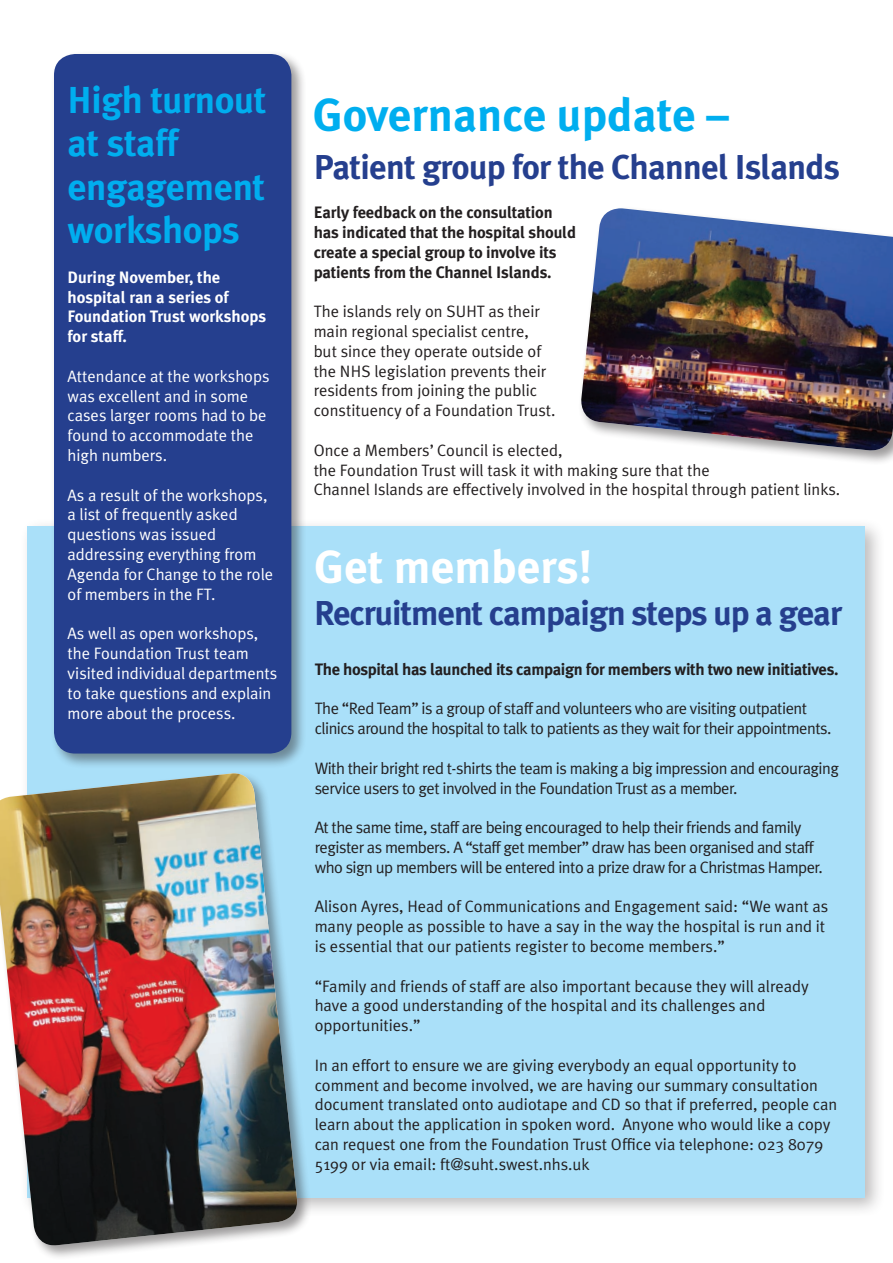
<style>
.page{position:relative;width:893px;height:1263px;background:#fff}
.page>*{position:absolute;margin:0;border:0;box-sizing:border-box;transform-origin:0 0}
.titles{font:700 46.5px "Meta Plus";color:#00aeef}
.titles-2{font:700 46.5px "Meta Plus";color:#fff}
.titles-3{font:700 37.5px/43.5px "Meta Plus";letter-spacing:-.01em;color:#00aeef}
.titles-4{font:700 34.5px "Meta Plus";letter-spacing:-.02em;color:#253f8e}
.body_bold{font:700 34.5px "Meta Plus";letter-spacing:-.03em;color:#253f8e}
.body{font:16.5px/19.8px "Meta Plus Normal";color:#231f20}
.body-2{font:16.5px/19.8px "Meta Plus Normal";letter-spacing:-.03em;color:#231f20}
.body-3{font:16.5px/19.8px "Meta Plus Normal";color:#fff}
.body_bold-2{font:700 16.5px/19.8px "Meta Plus";letter-spacing:-.01em;color:#231f20}
.body_bold-3{font:700 16.5px/19.8px "Meta Plus";color:#fff}
</style>
<div class="page">
<div style="left:19px;top:517px;width:873px;height:708px;background:#231f20;opacity:.3"></div>
<div style="left:28px;top:526px;width:837px;height:671px;background:#aae0f9"></div>
<div style="left:50px;top:50px;width:263px;height:725px;background:#231f20;opacity:.45"></div>
<div style="left:54px;top:54px;width:237px;height:699px;background:#253f8e;border-radius:21px"></div>
<div style="left:578px;top:205px;width:315px;height:272px;background:#231f20;opacity:.45"></div>
<img style="left:579px;top:208px;width:314px;height:245px">
<div style="left:0;top:770px;width:322px;height:493px;background:#231f20;opacity:.45"></div>
<img style="left:0;top:773px;width:299px;height:474px">
<p class="titles-3" style="left:68px;top:78px;width:200px">High turnout at staff engagement workshops</p>
<p class="body_bold-3" style="left:68px;top:267px;width:200px">During November, the hospital ran a series of<br>Foundation Trust workshops for staff.</p>
<p class="body-3" style="left:68px;top:366px;width:204px">Attendance at the workshops was excellent and in some cases larger rooms had to be found to accommodate the high numbers.</p>
<p class="body-3" style="left:68px;top:485px;width:207px">As a result of the workshops, a list of frequently asked questions was issued addressing everything from<br>Agenda for Change to the role of members in the FT.</p>
<p class="body-3" style="left:68px;top:623px;width:211px">As well as open workshops, the Foundation Trust team visited individual departments to take questions and explain more about the process.</p>
<p class="titles" style="left:313px;top:88px;width:417px">Governance update –</p>
<p class="titles-4" style="left:314px;top:147px;width:528px">Patient group for the Channel Islands</p>
<p class="body_bold-2" style="left:314px;top:202px;width:264px">Early feedback on the consultation has indicated that the hospital should create a special group to involve its patients from the Channel Islands.</p>
<p class="body" style="left:314px;top:301px;width:243px">The islands rely on SUHT as their main regional specialist centre, but since they operate outside of the NHS legislation prevents their residents from joining the public constituency of a Foundation Trust.</p>
<p class="body" style="left:314px;top:440px;width:528px">Once a Members’ Council is elected,<br>the Foundation Trust will task it with making sure that the<br>Channel Islands are effectively involved in the hospital through patient links.</p>
<p class="titles-2" style="left:314px;top:540px;width:280px">Get members!</p>
<p class="body_bold" style="left:314px;top:593px;width:529px">Recruitment campaign steps up a gear</p>
<p class="body_bold-2" style="left:315px;top:659px;width:525px">The hospital has launched its campaign for members with two new initiatives.</p>
<p class="body-2" style="left:315px;top:698px;width:518px">The “Red Team” is a group of staff and volunteers who are visiting outpatient clinics around the hospital to talk to patients as they wait for their appointments.</p>
<p class="body-2" style="left:315px;top:758px;width:526px">With their bright red t-shirts the team is making a big impression and encouraging service users to get involved in the Foundation Trust as a member.</p>
<p class="body-2" style="left:315px;top:817px;width:510px">At the same time, staff are being encouraged to help their friends and family register as members. A “staff get member” draw has been organised and staff who sign up members will be entered into a prize draw for a Christmas Hamper.</p>
<p class="body" style="left:315px;top:896px;width:515px">Alison Ayres, Head of Communications and Engagement said: “We want as many people as possible to have a say in the way the hospital is run and it is essential that our patients register to become members.”</p>
<p class="body" style="left:315px;top:976px;width:496px">“Family and friends of staff are also important because they will already have a good understanding of the hospital and its challenges and opportunities.”</p>
<p class="body" style="left:315px;top:1055px;width:524px">In an effort to ensure we are giving everybody an equal opportunity to comment and become involved, we are having our summary consultation document translated onto audiotape and CD so that if preferred, people can learn about the application in spoken word. Anyone who would like a copy can request one from the Foundation Trust Office via telephone: 023 8079<br>5199 or via email: ft@suht.swest.nhs.uk</p>
</div>
